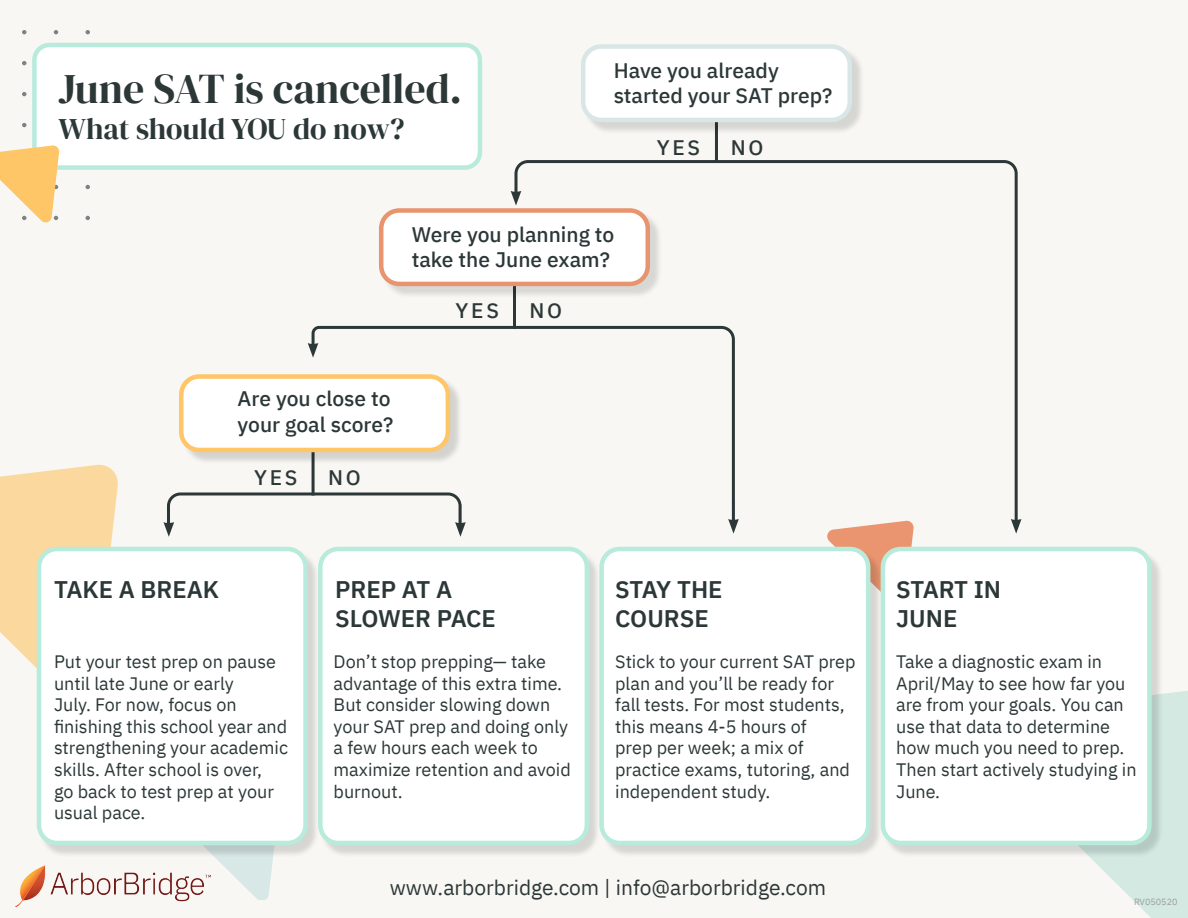
<style>
.page{position:relative;width:1188px;height:918px;background:#f8f7f3}
.page>*{position:absolute;margin:0;border:0;box-sizing:border-box;transform-origin:0 0}
.t1{font:42px "DM Serif Display";color:#2c3737}
.t2{font:30px "DM Serif Display";color:#2c3737}
.t3{font:600 24px/28.8px "IBM Plex Sans";color:#2c3737}
.t4{font:500 21px/25.2px "IBM Plex Sans";color:#2c3737}
.t5{font:21px "IBM Plex Sans";color:#2c3737}
.t6{font:18px/21.6px "IBM Plex Sans";color:#2c3737}
.t7{font:9px "IBM Plex Sans";color:#9d9d9d}
</style>
<div class="page">
<svg style="left:22px;top:30px;width:5px;height:4px"></svg>
<svg style="left:54px;top:30px;width:4px;height:4px"></svg>
<svg style="left:86px;top:30px;width:4px;height:4px"></svg>
<svg style="left:22px;top:61px;width:5px;height:4px"></svg>
<svg style="left:22px;top:92px;width:5px;height:4px"></svg>
<svg style="left:22px;top:123px;width:5px;height:4px"></svg>
<svg style="left:86px;top:185px;width:4px;height:4px"></svg>
<svg style="left:86px;top:216px;width:4px;height:4px"></svg>
<svg style="left:1091px;top:691px;width:97px;height:227px;fill:#d3e9e2"></svg>
<svg style="left:0;top:464px;width:119px;height:238px"></svg>
<svg style="left:825px;top:526px;width:89px;height:24px"></svg>
<svg style="left:210px;top:858px;width:63px;height:42px"></svg>
<div style="left:34px;top:45px;width:446px;height:123px;background:#fff;border-radius:15px"></div>
<div style="left:32px;top:43px;width:450px;height:127px;border:4px solid #b8ebdc;border-radius:15px"></div>
<svg style="left:0;top:145px;width:60px;height:78px"></svg>
<svg style="left:1013px;top:519px;width:8px;height:15px"></svg>
<svg style="left:730px;top:526px;width:7px;height:8px"></svg>
<hr style="left:715px;top:116px;width:3px;height:46px;background:#2c3737">
<svg style="left:513px;top:160px;width:506px;height:366px"></svg>
<svg style="left:310px;top:324px;width:426px;height:199px"></svg>
<svg style="left:163px;top:491px;width:303px;height:46px"></svg>
<div style="left:39px;top:550px;width:281px;height:308px;background:#000;opacity:.14"></div>
<div style="left:39px;top:549px;width:267px;height:294px;background:#fff;border-radius:18px"></div>
<div style="left:37px;top:547px;width:271px;height:298px;border:4px solid #b8ebdc;border-radius:18px"></div>
<div style="left:381px;top:211px;width:282px;height:88px;background:#000;opacity:.13"></div>
<div style="left:381px;top:210px;width:267px;height:74px;background:#fff;border-radius:18px"></div>
<div style="left:379px;top:208px;width:271px;height:78px;border:4px solid #e8946e;border-radius:18px"></div>
<div style="left:583px;top:47px;width:282px;height:88px;background:#000;opacity:.14"></div>
<div style="left:583px;top:46px;width:267px;height:74px;background:#fff;border-radius:18px"></div>
<div style="left:581px;top:44px;width:271px;height:78px;border:4px solid #d8e6e6;border-radius:18px"></div>
<div style="left:320px;top:550px;width:281px;height:308px;background:#000;opacity:.14"></div>
<div style="left:320px;top:549px;width:267px;height:294px;background:#fff;border-radius:18px"></div>
<div style="left:318px;top:547px;width:271px;height:298px;border:4px solid #b8ebdc;border-radius:18px"></div>
<div style="left:601px;top:550px;width:282px;height:308px;background:#000;opacity:.14"></div>
<div style="left:602px;top:549px;width:266px;height:294px;background:#fff;border-radius:18px"></div>
<div style="left:599px;top:547px;width:271px;height:298px;border:4px solid #b8ebdc;border-radius:18px"></div>
<div style="left:883px;top:550px;width:281px;height:308px;background:#000;opacity:.14"></div>
<div style="left:883px;top:549px;width:266px;height:294px;background:#fff;border-radius:18px"></div>
<div style="left:881px;top:547px;width:271px;height:298px;border:4px solid #b8ebdc;border-radius:18px"></div>
<div style="left:181px;top:377px;width:282px;height:88px;background:#000;opacity:.15"></div>
<div style="left:181px;top:377px;width:267px;height:73px;background:#fff;border-radius:18px"></div>
<div style="left:179px;top:374px;width:271px;height:78px;border:4px solid #fec667;border-radius:18px"></div>
<img style="left:16px;top:865px;width:194px;height:41px">
<p class="t1" style="left:58px;top:65px;width:405px">June SAT is cancelled.</p>
<p class="t2" style="left:58px;top:112px;width:348px">What should YOU do now?</p>
<p class="t4" style="left:614px;top:56px;width:220px">Have you already started your SAT prep?</p>
<p class="t4" style="left:657px;top:133px;width:45px">YES</p>
<p class="t4" style="left:731px;top:133px;width:34px">NO</p>
<p class="t4" style="left:412px;top:220px;width:204px">Were you planning to take the June exam?</p>
<p class="t4" style="left:238px;top:385px;width:157px">Are you close to your goal score?</p>
<p class="t4" style="left:254px;top:464px;width:45px">YES</p>
<p class="t4" style="left:328px;top:464px;width:34px">NO</p>
<p class="t4" style="left:456px;top:296px;width:45px">YES</p>
<p class="t4" style="left:530px;top:296px;width:34px">NO</p>
<p class="t3" style="left:54px;top:573px;width:167px">TAKE A BREAK</p>
<p class="t3" style="left:335px;top:573px;width:162px">PREP AT A<br>SLOWER PACE</p>
<p class="t3" style="left:615px;top:573px;width:109px">STAY THE<br>COURSE</p>
<p class="t3" style="left:896px;top:573px;width:107px">START IN<br>JUNE</p>
<p class="t6" style="left:54px;top:649px;width:236px">Put your test prep on pause until late June or early<br>July. For now, focus on finishing this school year and strengthening your academic skills. After school is over,<br>go back to test prep at your usual pace.</p>
<p class="t6" style="left:334px;top:649px;width:239px">Don’t stop prepping— take advantage of this extra time.<br>But consider slowing down your SAT prep and doing only a few hours each week to maximize retention and avoid burnout.</p>
<p class="t6" style="left:615px;top:649px;width:242px">Stick to your current SAT prep plan and you’ll be ready for fall tests. For most students, this means 4-5 hours of<br>prep per week; a mix of practice exams, tutoring, and independent study.</p>
<p class="t6" style="left:896px;top:649px;width:242px">Take a diagnostic exam in<br>April/May to see how far you are from your goals. You can use that data to determine how much you need to prep.<br>Then start actively studying in<br>June.</p>
<p class="t5" style="left:390px;top:872px;width:438px">www.arborbridge.com | info@arborbridge.com</p>
<p class="t7" style="left:1134px;top:895px;width:45px">RV050520</p>
</div>
